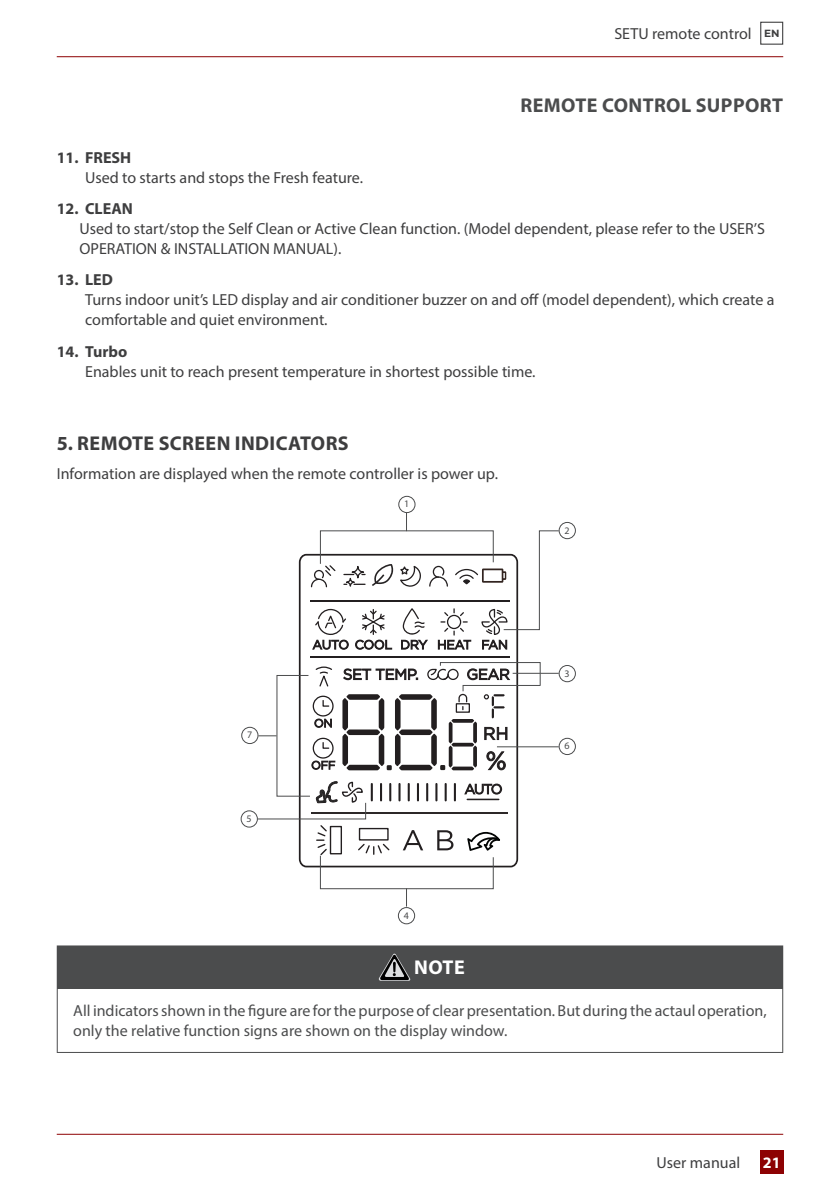
<style>
.page{position:relative;width:840px;height:1191px;background:#fff}
.page>*{position:absolute;margin:0;border:0;box-sizing:border-box;transform-origin:0 0}
.Paragraph_style{font:700 20px "Myriad Pro";letter-spacing:.02em;color:#3e3e3f}
.t1{font:700 20px "Myriad Pro";letter-spacing:.02em;color:#4b4c4d}
.t2{font:700 20px "Myriad Pro";color:#fff}
.Paragraph_Style_Numb{font:16px/20px "Myriad Pro";color:#3e3e3f}
.t3{font:16px/20px "Myriad Pro";color:#4b4c4d}
.t4{font:700 16px "Myriad Pro";color:#3e3e3f}
.t5{font:700 16px "Myriad Pro";color:#fff}
.t6{font:10px "Myriad Pro";color:#4b4c4d}
.s1{font-family:"Montserrat";font-weight:700;font-size:10.4px}
</style>
<div class="page">
<div style="left:759px;top:1151px;width:23px;height:23px;background:#8d0203"></div>
<hr style="left:57px;top:1133px;width:725px;height:1px;background:#8d0203">
<hr style="left:57px;top:56px;width:725px;height:1px;background:#8d0203">
<div style="left:759px;top:22px;width:23px;height:23px;border:1px solid #3e3e3f"></div>
<div style="left:57px;top:946px;width:725px;height:42px;background:#4b4c4d"></div>
<hr style="left:57px;top:945px;width:725px;height:1px;background:#4b4c4d">
<hr style="left:57px;top:988px;width:725px;height:1px;background:#4b4c4d">
<hr style="left:57px;top:989px;width:1px;height:63px;background:#4b4c4d">
<hr style="left:781px;top:989px;width:1px;height:63px;background:#4b4c4d">
<hr style="left:57px;top:1052px;width:725px;height:1px;background:#4b4c4d">
<svg style="left:378px;top:953px;width:32px;height:27px"></svg>
<hr style="left:309px;top:657px;width:200px;height:1px;background:#231f20">
<hr style="left:309px;top:600px;width:200px;height:1px;background:#231f20">
<svg style="left:310px;top:513px;width:248px;height:136px"></svg>
<svg style="left:257px;top:662px;width:301px;height:244px"></svg>
<hr style="left:496px;top:746px;width:62px;height:1px;background:#4b4c4d">
<div style="left:398px;top:496px;width:17px;height:17px;border:1px solid #4b4c4d;border-radius:50%"></div>
<div style="left:558px;top:522px;width:17px;height:17px;border:1px solid #4b4c4d;border-radius:50%"></div>
<div style="left:558px;top:665px;width:17px;height:17px;border:1px solid #4b4c4d;border-radius:50%"></div>
<div style="left:558px;top:738px;width:17px;height:17px;border:1px solid #4b4c4d;border-radius:50%"></div>
<div style="left:398px;top:907px;width:17px;height:17px;border:1px solid #4b4c4d;border-radius:50%"></div>
<div style="left:240px;top:810px;width:17px;height:17px;border:1px solid #4b4c4d;border-radius:50%"></div>
<div style="left:241px;top:727px;width:17px;height:17px;border:1px solid #4b4c4d;border-radius:50%"></div>
<p class="Paragraph_Style_Numb" style="left:614px;top:24px;width:166px">SETU remote control <span class="s1">EN</span></p>
<p class="t1" style="left:520px;top:92px;width:264px">REMOTE CONTROL SUPPORT</p>
<p class="t4" style="left:57px;top:147px;width:76px">11. FRESH</p>
<p class="Paragraph_Style_Numb" style="left:85px;top:167px;width:279px">Used to starts and stops the Fresh feature.</p>
<p class="t4" style="left:57px;top:198px;width:78px">12. CLEAN</p>
<p class="Paragraph_Style_Numb" style="left:79px;top:218px;width:686px">Used to start/stop the Self Clean or Active Clean function. (Model dependent, please refer to the USER’S<br>OPERATION &amp; INSTALLATION MANUAL).</p>
<p class="t4" style="left:57px;top:269px;width:58px">13. LED</p>
<p class="Paragraph_Style_Numb" style="left:85px;top:290px;width:690px">Turns indoor unit’s LED display and air conditioner buzzer on and off (model dependent), which create a comfortable and quiet environment.</p>
<p class="t4" style="left:57px;top:341px;width:72px">14. Turbo</p>
<p class="Paragraph_Style_Numb" style="left:85px;top:361px;width:451px">Enables unit to reach present temperature in shortest possible time.</p>
<p class="Paragraph_style" style="left:57px;top:430px;width:293px">5. REMOTE SCREEN INDICATORS</p>
<p class="Paragraph_Style_Numb" style="left:57px;top:463px;width:442px">Information are displayed when the remote controller is power up.</p>
<p class="t6" style="left:247px;top:729px;width:7px">7</p>
<p class="t6" style="left:246px;top:812px;width:7px">5</p>
<p class="t6" style="left:404px;top:498px;width:7px">1</p>
<p class="t6" style="left:403px;top:909px;width:7px">4</p>
<p class="t6" style="left:564px;top:524px;width:7px">2</p>
<p class="t6" style="left:564px;top:667px;width:7px">3</p>
<p class="t6" style="left:564px;top:740px;width:7px">6</p>
<p class="t2" style="left:414px;top:954px;width:52px">NOTE</p>
<p class="t3" style="left:73px;top:1000px;width:694px">All indicators shown in the figure are for the purpose of clear presentation. But during the actaul operation, only the relative function signs are shown on the display window.</p>
<p class="Paragraph_Style_Numb" style="left:656px;top:1152px;width:85px">User manual</p>
<p class="t5" style="left:762px;top:1152px;width:19px">21</p>
</div>
